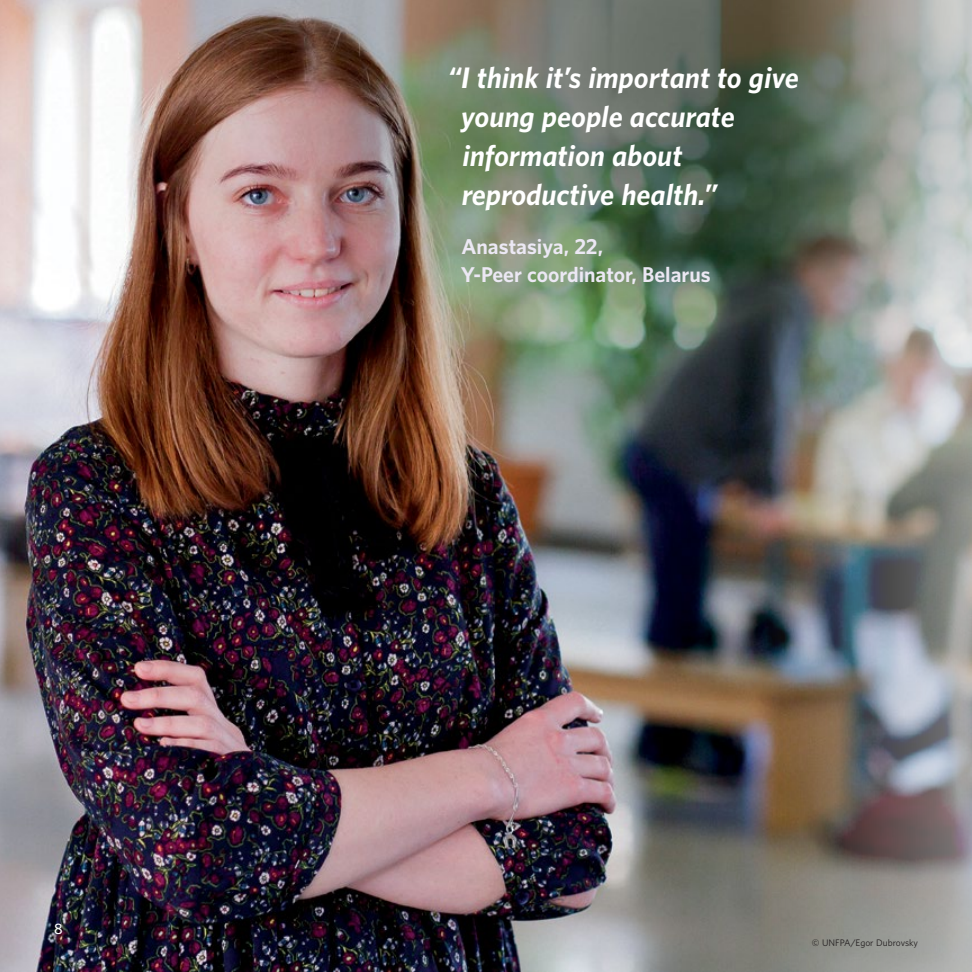
<style>
.page{position:relative;width:972px;height:972px;background:#fff}
.page>*{position:absolute;margin:0;border:0;box-sizing:border-box;transform-origin:0 0}
.t1{font:italic 700 27px/39px "UNFPA";color:#fff}
.t2{font:700 19.5px/28.5px "UNFPA";color:#ece8f4}
.t3{font:600 13.5px "UNFPA";color:#fff}
.t4{font:8.7px "UNFPA Text";color:#231f20}
</style>
<div class="page">
<img style="left:0;top:0;width:972px;height:972px">
<p class="t3" style="left:54px;top:920px;width:10px">8</p>
<p class="t1" style="left:461px;top:57px;width:339px;text-indent:-13px">“I think it’s important to give young people accurate information about reproductive health.”</p>
<p class="t2" style="left:461px;top:231px;width:251px">Anastasiya, 22,<br>Y-Peer coordinator, Belarus</p>
<p class="t4" style="left:812px;top:937px;width:108px">© UNFPA/Egor Dubrovsky</p>
</div>
